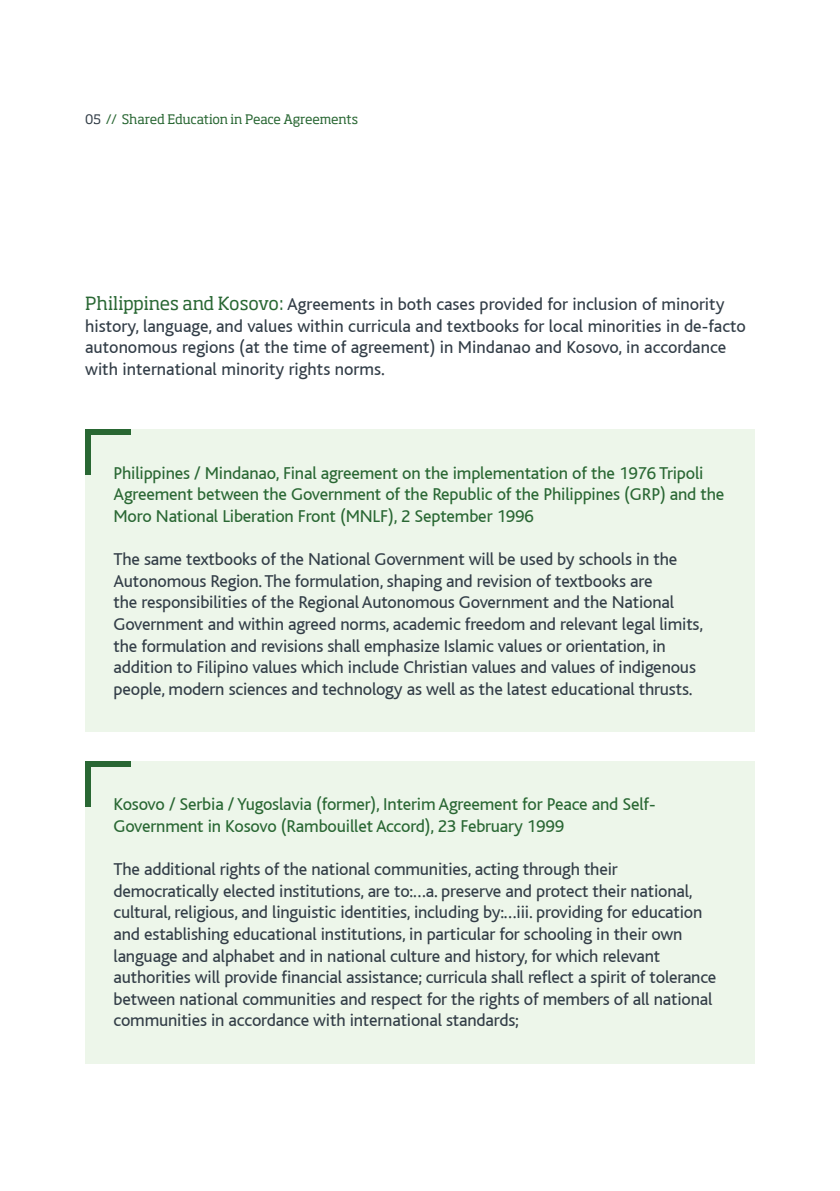
<style>
.page{position:relative;width:840px;height:1191px;background:#fff}
.page>*{position:absolute;margin:0;border:0;box-sizing:border-box;transform-origin:0 0}
.t1{font:18px/21.6px "Bliss";letter-spacing:-.01em;color:#323d47}
.t2{font:18px/21.6px "Bliss";letter-spacing:-.01em;color:#296733}
.t3{font:13px "Soho Pro";letter-spacing:-.015em;color:#296733}
.s1{color:#323d47}
.s2{font-family:"Soho Pro";color:#296733}
</style>
<div class="page">
<div style="left:85px;top:429px;width:669px;height:303px;background:#edf6ea"></div>
<div style="left:85px;top:429px;width:45px;height:6px;background:#296733"></div>
<div style="left:85px;top:429px;width:6px;height:46px;background:#296733"></div>
<div style="left:85px;top:761px;width:669px;height:303px;background:#edf6ea"></div>
<div style="left:85px;top:761px;width:45px;height:5px;background:#296733"></div>
<div style="left:85px;top:761px;width:6px;height:45px;background:#296733"></div>
<p class="t3" style="left:85px;top:110px;width:274px"><span class="s1">05</span> // Shared Education in Peace Agreements</p>
<p class="t1" style="left:85px;top:294px;width:662px"><span class="s2">Philippines and Kosovo:</span> Agreements in both cases provided for inclusion of minority history, language, and values within curricula and textbooks for local minorities in de-facto autonomous regions (at the time of agreement) in Mindanao and Kosovo, in accordance with international minority rights norms.</p>
<p class="t2" style="left:113px;top:462px;width:612px">Philippines / Mindanao, Final agreement on the implementation of the 1976 Tripoli<br>Agreement between the Government of the Republic of the Philippines (GRP) and the<br>Moro National Liberation Front (MNLF), 2 September 1996</p>
<p class="t1" style="left:113px;top:549px;width:590px">The same textbooks of the National Government will be used by schools in the Autonomous Region. The formulation, shaping and revision of textbooks are<br>the responsibilities of the Regional Autonomous Government and the National Government and within agreed norms, academic freedom and relevant legal limits, the formulation and revisions shall emphasize Islamic values or orientation, in addition to Filipino values which include Christian values and values of indigenous people, modern sciences and technology as well as the latest educational thrusts.</p>
<p class="t2" style="left:113px;top:794px;width:543px">Kosovo / Serbia / Yugoslavia (former), Interim Agreement for Peace and Self-<br>Government in Kosovo (Rambouillet Accord), 23 February 1999</p>
<p class="t1" style="left:113px;top:858px;width:604px">The additional rights of the national communities, acting through their democratically elected institutions, are to:…a. preserve and protect their national, cultural, religious, and linguistic identities, including by:…iii. providing for education and establishing educational institutions, in particular for schooling in their own language and alphabet and in national culture and history, for which relevant authorities will provide financial assistance; curricula shall reflect a spirit of tolerance between national communities and respect for the rights of members of all national communities in accordance with international standards;</p>
</div>
